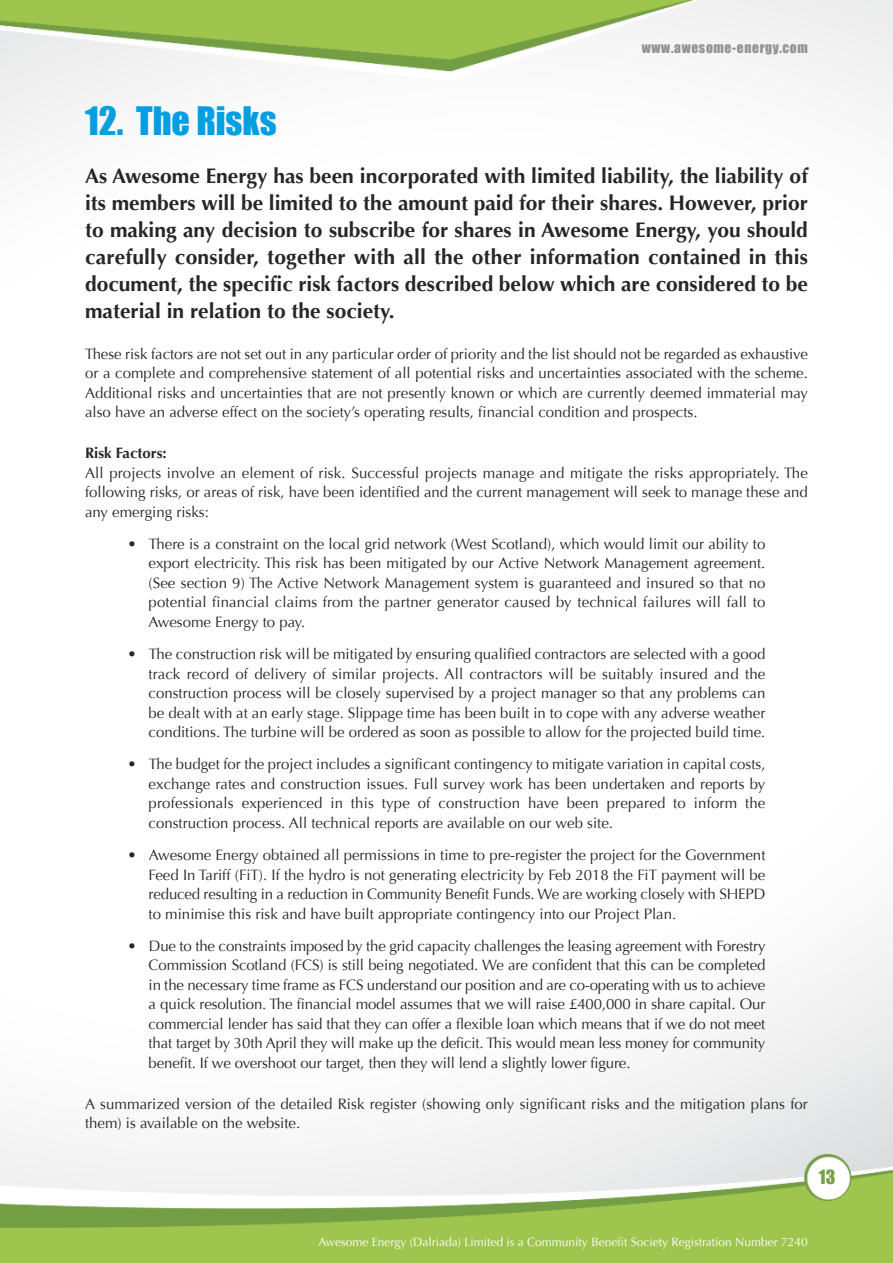
<style>
.page{position:relative;width:893px;height:1263px;background:#fff}
.page>*{position:absolute;margin:0;border:0;box-sizing:border-box;transform-origin:0 0}
.t1{font:36px "Impact";color:#009fe1}
.t2{font:700 21px/27px "Optima";color:#272627;text-align:justify}
.t3{font:18px "Impact";color:#77a144}
.t4{font:15px/19.5px "Optima";color:#272627;text-align:justify}
.t5{font:700 15px "Optima";color:#272627}
.t6{font:13.5px "Impact";letter-spacing:.05em;color:#939393}
.t7{font:12px "Optima";color:#fff}
</style>
<div class="page">
<img style="left:0;top:0;width:893px;height:1263px">
<p class="t6" style="left:642px;top:40px;width:168px">www.awesome-energy.com</p>
<h1 class="t1" style="left:85px;top:98px;width:193px">12. The Risks</h1>
<p class="t2" style="left:85px;top:163px;width:724px">As Awesome Energy has been incorporated with limited liability, the liability of its members will be limited to the amount paid for their shares. However, prior to making any decision to subscribe for shares in Awesome Energy, you should carefully consider, together with all the other information contained in this document, the specific risk factors described below which are considered to be material in relation to the society.</p>
<p class="t4" style="left:85px;top:344px;width:724px">these risk factors are not set out in any particular order of priority and the list should not be regarded as exhaustive or a complete and comprehensive statement of all potential risks and uncertainties associated with the scheme. additional risks and uncertainties that are not presently known or which are currently deemed immaterial may also have an adverse effect on the society’s operating results, financial condition and prospects.</p>
<p class="t5" style="left:85px;top:444px;width:83px">Risk Factors:</p>
<p class="t4" style="left:85px;top:463px;width:724px">all projects involve an element of risk. successful projects manage and mitigate the risks appropriately. the following risks, or areas of risk, have been identified and the current management will seek to manage these and any emerging risks:</p>
<p class="t4" style="left:149px;top:534px;width:618px;text-indent:-21px">• there is a constraint on the local grid network (West scotland), which would limit our ability to export electricity. this risk has been mitigated by our active network management agreement. (see section 9) the active network management system is guaranteed and insured so that no potential financial claims from the partner generator caused by technical failures will fall to awesome energy to pay.</p>
<p class="t4" style="left:149px;top:644px;width:618px;text-indent:-21px">• the construction risk will be mitigated by ensuring qualified contractors are selected with a good track record of delivery of similar projects. all contractors will be suitably insured and the construction process will be closely supervised by a project manager so that any problems can be dealt with at an early stage. slippage time has been built in to cope with any adverse weather conditions. the turbine will be ordered as soon as possible to allow for the projected build time.</p>
<p class="t4" style="left:149px;top:755px;width:618px;text-indent:-21px">• the budget for the project includes a significant contingency to mitigate variation in capital costs, exchange rates and construction issues. full survey work has been undertaken and reports by professionals experienced in this type of construction have been prepared to inform the construction process. all technical reports are available on our web site.</p>
<p class="t4" style="left:149px;top:845px;width:618px;text-indent:-21px">• awesome energy obtained all permissions in time to pre-register the project for the government feed In tariff (fit). If the hydro is not generating electricity by feb 2018 the fit payment will be reduced resulting in a reduction in community Benefit funds. We are working closely with shepD to minimise this risk and have built appropriate contingency into our project plan.</p>
<p class="t4" style="left:149px;top:936px;width:618px;text-indent:-21px">• Due to the constraints imposed by the grid capacity challenges the leasing agreement with forestry commission scotland (fcs) is still being negotiated. We are confident that this can be completed in the necessary time frame as fcs understand our position and are co-operating with us to achieve a quick resolution. the financial model assumes that we will raise £400,000 in share capital. Our commercial lender has said that they can offer a flexible loan which means that if we do not meet that target by 30th april they will make up the deficit. this would mean less money for community benefit. If we overshoot our target, then they will lend a slightly lower figure.</p>
<p class="t4" style="left:85px;top:1094px;width:724px">a summarized version of the detailed risk register (showing only significant risks and the mitigation plans for them) is available on the website.</p>
<p class="t3" style="left:819px;top:1166px;width:18px">13</p>
<p class="t7" style="left:319px;top:1235px;width:491px">awesome energy (Dalriada) Limited is a community Benefit society registration number 7240</p>
</div>
